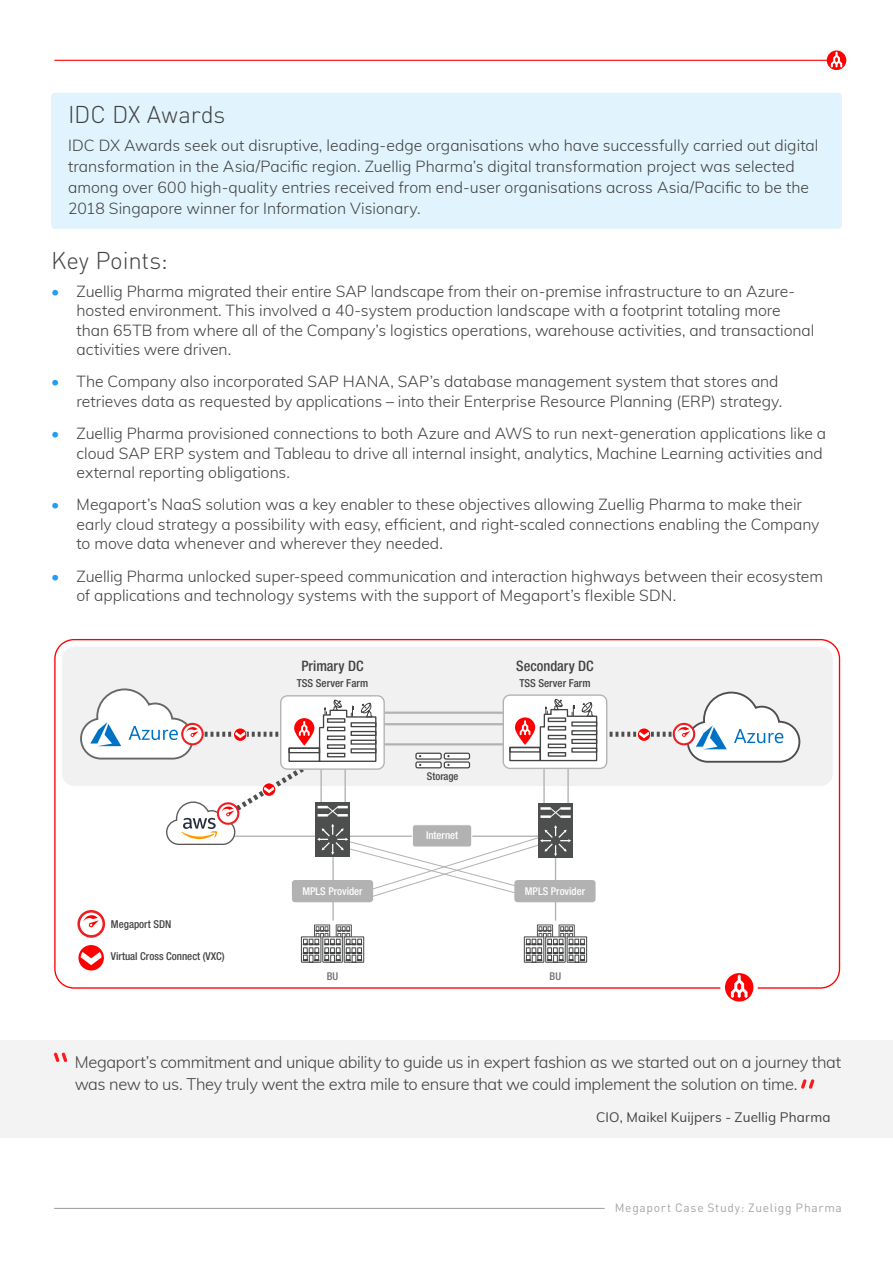
<style>
.page{position:relative;width:893px;height:1263px;background:#fff}
.page>*{position:absolute;margin:0;border:0;box-sizing:border-box;transform-origin:0 0}
.t1{font:300 24px "DIN Round OT";letter-spacing:-.01em;color:#414141}
.t2{font:300 16.5px/21.9px "Muli";letter-spacing:-.02em;color:#414141}
.t3{font:300 15.75px/19.5px "Muli";color:#414141}
.t4{font:500 condensed 14.4px "Helvetica Neue LT Pro";color:#414242}
.t5{font:13.5px "Muli";letter-spacing:.01em;color:#414141}
.t6{font:12px "DIN Round OT";letter-spacing:.06em;color:#a5a5a5}
.t7{font:500 condensed 10.95px "Helvetica Neue LT Pro";color:#414242}
.t8{font:500 condensed 10.8px "Helvetica Neue LT Pro";color:#414242}
.t9{font:500 condensed 10.8px "Helvetica Neue LT Pro";color:#fff}
.t10{font:500 condensed 10.8px "Helvetica Neue LT Pro";color:#6d6e70}
.t11{font:500 condensed 10.65px "Helvetica Neue LT Pro";color:#414242}
.s1{color:#229df5}
</style>
<div class="page">
<div style="left:62px;top:647px;width:771px;height:139px;background:#f1f1f2;border-radius:12px"></div>
<hr style="left:555px;top:857px;width:1px;height:63px;background:#b3b2b3">
<div style="left:514px;top:880px;width:82px;height:22px;background:#b3b2b3;border-radius:3px"></div>
<hr style="left:332px;top:857px;width:2px;height:63px;background:#b3b2b3">
<div style="left:292px;top:880px;width:81px;height:22px;background:#b3b2b3;border-radius:3px"></div>
<div style="left:503px;top:695px;width:104px;height:73px;background:#fff;border-radius:7px"></div>
<div style="left:301px;top:936px;width:20px;height:27px;border:1px solid #424343"></div>
<div style="left:322px;top:936px;width:21px;height:27px;border:1px solid #424343"></div>
<div style="left:344px;top:936px;width:20px;height:27px;border:1px solid #424343"></div>
<svg style="left:303px;top:925px;width:59px;height:37px"></svg>
<div style="left:524px;top:936px;width:20px;height:27px;border:1px solid #424343"></div>
<div style="left:545px;top:936px;width:21px;height:27px;border:1px solid #424343"></div>
<div style="left:567px;top:936px;width:20px;height:27px;border:1px solid #424343"></div>
<svg style="left:526px;top:925px;width:59px;height:37px"></svg>
<svg style="left:79px;top:911px;width:25px;height:25px"></svg>
<div style="left:77px;top:910px;width:28px;height:28px;border:3px solid #ec2024;border-radius:50%"></div>
<svg style="left:83px;top:915px;width:16px;height:13px"></svg>
<svg style="left:78px;top:945px;width:26px;height:25px"></svg>
<svg style="left:80px;top:688px;width:518px;height:210px"></svg>
<svg style="left:605px;top:691px;width:196px;height:73px"></svg>
<svg style="left:725px;top:973px;width:28px;height:28px"></svg>
<div style="left:0;top:1040px;width:893px;height:98px;background:#f3f3f4"></div>
<svg style="left:54px;top:1053px;width:13px;height:9px"></svg>
<svg style="left:801px;top:1079px;width:13px;height:10px"></svg>
<hr style="left:55px;top:1208px;width:549px;height:1px;background:#a5a5a5">
<hr style="left:55px;top:60px;width:774px;height:1px;background:#f00">
<svg style="left:827px;top:50px;width:19px;height:20px"></svg>
<div style="left:51px;top:93px;width:791px;height:136px;background:#e1f4fd;border-radius:4px"></div>
<h1 class="t1" style="left:68px;top:99px;width:159px">IDC DX Awards</h1>
<p class="t3" style="left:68px;top:134px;width:752px;line-height:21px">IDC DX Awards seek out disruptive, leading-edge organisations who have successfully carried out digital transformation in the Asia/Pacific region. Zuellig Pharma’s digital transformation project was selected among over 600 high-quality entries received from end-user organisations across Asia/Pacific to be the 2018 Singapore winner for Information Visionary.</p>
<h1 class="t1" style="left:51px;top:246px;width:118px">Key Points:</h1>
<p class="t3" style="left:77px;top:280px;width:739px;text-indent:-26px"><span class="s1">•</span> Zuellig Pharma migrated their entire SAP landscape from their on-premise infrastructure to an Azure&shy;hosted environment. This involved a 40-system production landscape with a footprint totaling more than 65TB from where all of the Company’s logistics operations, warehouse activities, and transactional activities were driven.</p>
<p class="t3" style="left:51px;top:371px;width:733px;text-align:right"><span class="s1">•</span> The Company also incorporated SAP HANA, SAP’s database management system that stores and retrieves data as requested by applications – into their Enterprise Resource Planning (ERP) strategy.</p>
<p class="t3" style="left:77px;top:423px;width:751px;text-indent:-26px"><span class="s1">•</span> Zuellig Pharma provisioned connections to both Azure and AWS to run next-generation applications like a cloud SAP ERP system and Tableau to drive all internal insight, analytics, Machine Learning activities and external reporting obligations.</p>
<p class="t3" style="left:77px;top:494px;width:744px;text-indent:-26px"><span class="s1">•</span> Megaport’s NaaS solution was a key enabler to these objectives allowing Zuellig Pharma to make their early cloud strategy a possibility with easy, efficient, and right-scaled connections enabling the Company to move data whenever and wherever they needed.</p>
<p class="t3" style="left:77px;top:565px;width:748px;text-indent:-26px"><span class="s1">•</span> Zuellig Pharma unlocked super-speed communication and interaction highways between their ecosystem of applications and technology systems with the support of Megaport’s flexible SDN.</p>
<p class="t4" style="left:301px;top:658px;width:64px">Primary DC</p>
<p class="t7" style="left:297px;top:677px;width:73px">TSS Server Farm</p>
<p class="t11" style="left:427px;top:770px;width:33px">Storage</p>
<p class="t9" style="left:426px;top:829px;width:34px">Internet</p>
<p class="t4" style="left:516px;top:658px;width:79px">Secondary DC</p>
<p class="t7" style="left:519px;top:677px;width:73px">TSS Server Farm</p>
<p class="t8" style="left:111px;top:917px;width:62px">Megaport SDN</p>
<p class="t8" style="left:111px;top:949px;width:115px">Virtual Cross Connect (VXC)</p>
<p class="t9" style="left:302px;top:884px;width:62px">MPLS Provider</p>
<p class="t9" style="left:525px;top:884px;width:62px">MPLS Provider</p>
<p class="t10" style="left:327px;top:969px;width:13px">BU</p>
<p class="t10" style="left:550px;top:969px;width:13px">BU</p>
<p class="t2" style="left:75px;top:1050px;width:768px">Megaport’s commitment and unique ability to guide us in expert fashion as we started out on a journey that was new to us. They truly went the extra mile to ensure that we could implement the solution on time.</p>
<p class="t5" style="left:596px;top:1107px;width:236px">CIO, Maikel Kuijpers - Zuellig Pharma</p>
<p class="t6" style="left:615px;top:1200px;width:229px">Megaport Case Study: Zueligg Pharma</p>
</div>
